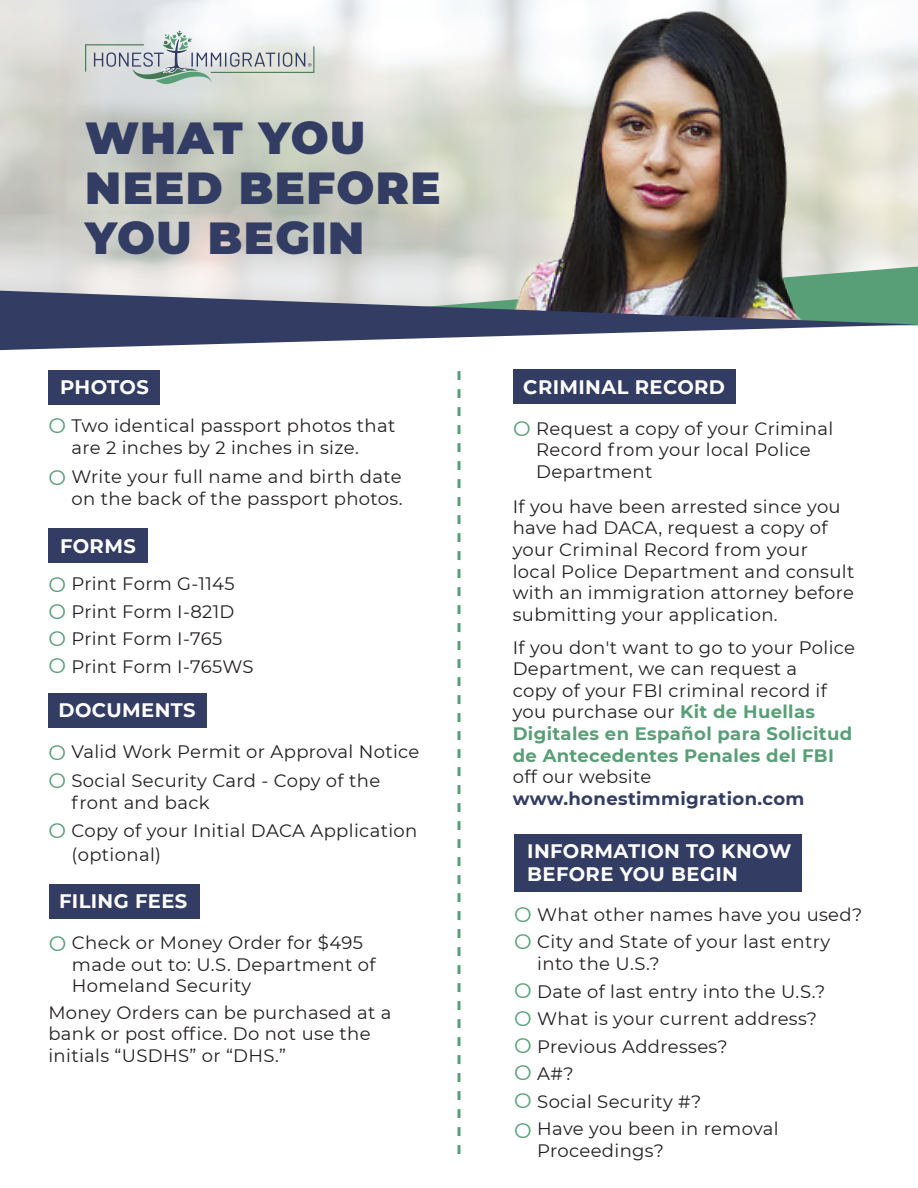
<style>
.page{position:relative;width:918px;height:1188px;background:#fff}
.page>*{position:absolute;margin:0;border:0;box-sizing:border-box;transform-origin:0 0}
.t1{font:900 44.85px/49.9px "Montserrat";letter-spacing:.03em;color:#333d64}
.t2{font:21px/27.9px "Montserrat";color:#589f77}
.t3{font:700 19.5px/22.5px "Montserrat";letter-spacing:.02em;color:#fff}
.t4{font:18px/21.6px "Montserrat";letter-spacing:.02em;color:#231f20}
.t5{font:700 18px "Montserrat";letter-spacing:.02em;color:#333d64}
.s1{font-weight:700;color:#589f77}
</style>
<div class="page">
<svg style="left:0;top:0;width:368px;height:289px;background:#d2d3cd"></svg>
<svg style="left:200px;top:266px;width:168px;height:23px;background:#e4e3e2"></svg>
<img style="left:368px;top:0;width:550px;height:289px">
<div style="left:48px;top:370px;width:112px;height:34px;background:#333d64"></div>
<div style="left:514px;top:834px;width:287px;height:58px;background:#333d64"></div>
<div style="left:48px;top:528px;width:100px;height:35px;background:#333d64"></div>
<div style="left:48px;top:693px;width:159px;height:34px;background:#333d64"></div>
<div style="left:49px;top:884px;width:150px;height:34px;background:#333d64"></div>
<div style="left:513px;top:369px;width:223px;height:35px;background:#333d64"></div>
<svg style="left:458px;top:371px;width:2px;height:784px"></svg>
<svg style="left:85px;top:30px;width:229px;height:59px;background:#cdd3d1"></svg>
<svg style="left:0;top:289px;width:918px;height:62px;fill:#333d64"></svg>
<h1 class="t1" style="left:85px;top:110px;width:357px">WHAT YOU<br>NEED BEFORE<br>YOU BEGIN</h1>
<p class="t3" style="left:60px;top:375px;width:90px">PHOTOS</p>
<p class="t4" style="left:71px;top:414px;width:326px">Two identical passport photos that are 2 inches by 2 inches in size.</p>
<p class="t4" style="left:71px;top:465px;width:333px">Write your full name and birth date on the back of the passport photos.</p>
<p class="t2" style="left:48px;top:411px;width:19px">O</p>
<p class="t2" style="left:48px;top:463px;width:19px">O</p>
<p class="t3" style="left:60px;top:533px;width:77px">FORMS</p>
<p class="t4" style="left:71px;top:569px;width:184px;line-height:27.6px">Print Form G-1145<br>Print Form I-821D<br>Print Form I-765<br>Print Form I-765WS</p>
<p class="t2" style="left:48px;top:570px;width:19px;line-height:27px;text-align:justify">O O O O</p>
<p class="t3" style="left:59px;top:698px;width:139px">DOCUMENTS</p>
<p class="t4" style="left:71px;top:737px;width:349px;line-height:29.1px">Valid Work Permit or Approval Notice<br>Social Security Card - Copy of the</p>
<p class="t4" style="left:71px;top:788px;width:347px;line-height:28.2px">front and back<br>Copy of your Initial DACA Application</p>
<p class="t4" style="left:71px;top:843px;width:91px">(optional)</p>
<p class="t2" style="left:48px;top:737px;width:19px;line-height:28.5px">O<br>O</p>
<p class="t2" style="left:48px;top:816px;width:19px">O</p>
<p class="t3" style="left:59px;top:889px;width:130px">FILING FEES</p>
<p class="t4" style="left:72px;top:931px;width:305px">Check or Money Order for $495 made out to: U.S. Department of<br>Homeland Security</p>
<p class="t4" style="left:48px;top:1001px;width:344px">Money Orders can be purchased at a bank or post office. Do not use the initials “USDHS” or “DHS.”</p>
<p class="t2" style="left:49px;top:929px;width:19px">O</p>
<p class="t3" style="left:523px;top:374px;width:203px">CRIMINAL RECORD</p>
<p class="t4" style="left:536px;top:417px;width:299px">Request a copy of your Criminal<br>Record from your local Police<br>Department</p>
<p class="t4" style="left:513px;top:495px;width:343px">If you have been arrested since you have had DACA, request a copy of your Criminal Record from your local Police Department and consult with an immigration attorney before submitting your application.</p>
<p class="t4" style="left:513px;top:636px;width:344px">If you don't want to go to your Police<br>Department, we can request a<br>copy of your FBI criminal record if you purchase our <span class="s1">Kit de Huellas<br>Digitales en Español para Solicitud de Antecedentes Penales del FBI</span></p>
<p class="t4" style="left:513px;top:765px;width:140px">off our website</p>
<p class="t5" style="left:513px;top:785px;width:293px">www.honestimmigration.com</p>
<p class="t2" style="left:513px;top:414px;width:19px">O</p>
<p class="t3" style="left:527px;top:839px;width:266px">INFORMATION TO KNOW<br>BEFORE YOU BEGIN</p>
<p class="t4" style="left:537px;top:900px;width:327px;line-height:27.6px">What other names have you used?<br>City and State of your last entry</p>
<p class="t4" style="left:537px;top:949px;width:290px;line-height:27.6px">into the U.S.?<br>Date of last entry into the U.S.?<br>What is your current address?<br>Previous Addresses?<br>A#?<br>Social Security #?<br>Have you been in removal</p>
<p class="t4" style="left:537px;top:1139px;width:128px">Proceedings?</p>
<p class="t2" style="left:514px;top:901px;width:19px;line-height:26.7px">O<br>O</p>
<p class="t2" style="left:514px;top:976px;width:19px;text-align:justify">O O O O O O</p>
</div>
